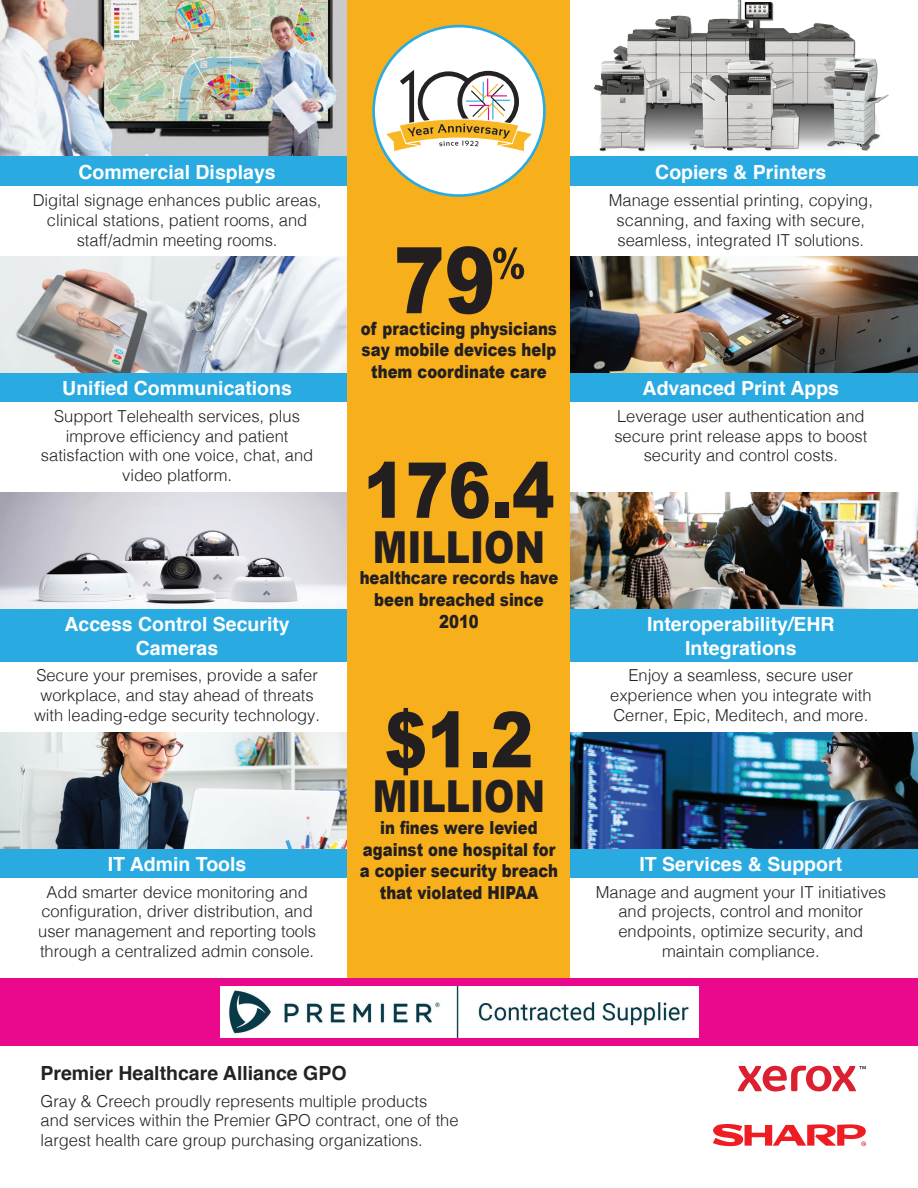
<style>
.page{position:relative;width:918px;height:1188px;background:#fff}
.page>*{position:absolute;margin:0;border:0;box-sizing:border-box;transform-origin:0 0}
.t1{font:900 92.1px "Arial";color:#231f20;scale:.83 1}
.t2{font:900 77.1px "Arial";color:#231f20;scale:.83 1}
.t3{font:900 44.1px "Arial";color:#231f20;scale:.83 1}
.t4{font:700 19.5px/23.4px "Helvetica";color:#fff;text-align:center}
.t5{font:700 19.5px "Helvetica";color:#242222}
.t6{font:900 18px/21.6px "Arial";color:#231f20;text-align:center;scale:.83 1}
.t7{font:300 16.5px/19.8px "Helvetica";color:#242222;text-align:center}
</style>
<div class="page">
<img style="left:0;top:0;width:348px;height:157px">
<img style="left:591px;top:0;width:300px;height:157px">
<div style="left:0;top:157px;width:354px;height:29px;background:#29abe2"></div>
<div style="left:0;top:373px;width:354px;height:29px;background:#29abe2"></div>
<div style="left:0;top:609px;width:354px;height:53px;background:#29abe2"></div>
<div style="left:0;top:848px;width:354px;height:30px;background:#29abe2"></div>
<img style="left:0;top:492px;width:348px;height:116px">
<img style="left:0;top:256px;width:348px;height:116px">
<img style="left:0;top:732px;width:348px;height:116px">
<div style="left:564px;top:157px;width:354px;height:29px;background:#29abe2"></div>
<div style="left:564px;top:373px;width:354px;height:29px;background:#29abe2"></div>
<div style="left:564px;top:609px;width:354px;height:53px;background:#29abe2"></div>
<div style="left:564px;top:848px;width:354px;height:30px;background:#29abe2"></div>
<img style="left:570px;top:492px;width:348px;height:116px">
<img style="left:570px;top:256px;width:348px;height:116px">
<img style="left:570px;top:732px;width:348px;height:116px">
<div style="left:348px;top:0;width:222px;height:984px;background:#f7af1c"></div>
<svg style="left:493px;top:247px;width:31px;height:32px"></svg>
<div style="left:374px;top:26px;width:170px;height:170px;background:#fff;border-radius:50%"></div>
<svg style="left:385px;top:70px;width:148px;height:82px"></svg>
<svg style="left:738px;top:1065px;width:128px;height:26px"></svg>
<div style="left:0;top:978px;width:918px;height:68px;background:#ea098d"></div>
<div style="left:220px;top:986px;width:478px;height:52px;background:#fff"></div>
<img style="left:230px;top:986px;width:458px;height:52px">
<svg style="left:713px;top:1124px;width:153px;height:22px"></svg>
<p class="t4" style="left:78px;top:161px;width:199px">Commercial Displays</p>
<p class="t7" style="left:33px;top:189px;width:290px">Digital signage enhances public areas, clinical stations, patient rooms, and staff/admin meeting rooms.</p>
<p class="t4" style="left:62px;top:377px;width:231px">Unified Communications</p>
<p class="t7" style="left:41px;top:405px;width:274px">Support Telehealth services, plus improve efficiency and patient satisfaction with one voice, chat, and video platform.</p>
<p class="t4" style="left:64px;top:613px;width:227px">Access Control Security<br>Cameras</p>
<p class="t7" style="left:34px;top:664px;width:288px">Secure your premises, provide a safer workplace, and stay ahead of threats with leading-edge security technology.</p>
<p class="t4" style="left:108px;top:853px;width:140px">IT Admin Tools</p>
<p class="t7" style="left:38px;top:881px;width:279px">Add smarter device monitoring and configuration, driver distribution, and user management and reporting tools through a centralized admin console.</p>
<h1 class="t1" style="left:394px;top:213px;width:124px">79</h1>
<p class="t6" style="left:362px;top:339px;width:236px">say mobile devices help them coordinate care</p>
<p class="t6" style="left:361px;top:317px;width:238px">of practicing physicians</p>
<h2 class="t2" style="left:363px;top:434px;width:232px">176.4</h2>
<h3 class="t3" style="left:373px;top:515px;width:209px">MILLION</h3>
<p class="t6" style="left:360px;top:567px;width:241px">healthcare records have been breached since<br>2010</p>
<h2 class="t2" style="left:385px;top:684px;width:181px">$1.2</h2>
<h3 class="t3" style="left:373px;top:765px;width:209px">MILLION</h3>
<p class="t6" style="left:360px;top:816px;width:240px">in fines were levied against one hospital for a copier security breach that violated HIPAA</p>
<p class="t4" style="left:655px;top:161px;width:173px">Copiers &amp; Printers</p>
<p class="t7" style="left:609px;top:189px;width:266px">Manage essential printing, copying, scanning, and faxing with secure, seamless, integrated IT solutions.</p>
<p class="t4" style="left:643px;top:377px;width:198px">Advanced Print Apps</p>
<p class="t7" style="left:614px;top:405px;width:255px">Leverage user authentication and secure print release apps to boost security and control costs.</p>
<p class="t4" style="left:647px;top:613px;width:189px">Interoperability/EHR<br>Integrations</p>
<p class="t7" style="left:610px;top:664px;width:263px">Enjoy a seamless, secure user experience when you integrate with<br>Cerner, Epic, Meditech, and more.</p>
<p class="t4" style="left:640px;top:853px;width:204px">IT Services &amp; Support</p>
<p class="t7" style="left:596px;top:881px;width:292px">Manage and augment your IT initiatives and projects, control and monitor endpoints, optimize security, and maintain compliance.</p>
<p class="t5" style="left:40px;top:1057px;width:308px">Premier Healthcare Alliance GPO</p>
<p class="t7" style="left:40px;top:1090px;width:420px;text-align:left">Gray &amp; Creech proudly represents multiple products and services within the Premier GPO contract, one of the largest health care group purchasing organizations.</p>
</div>
